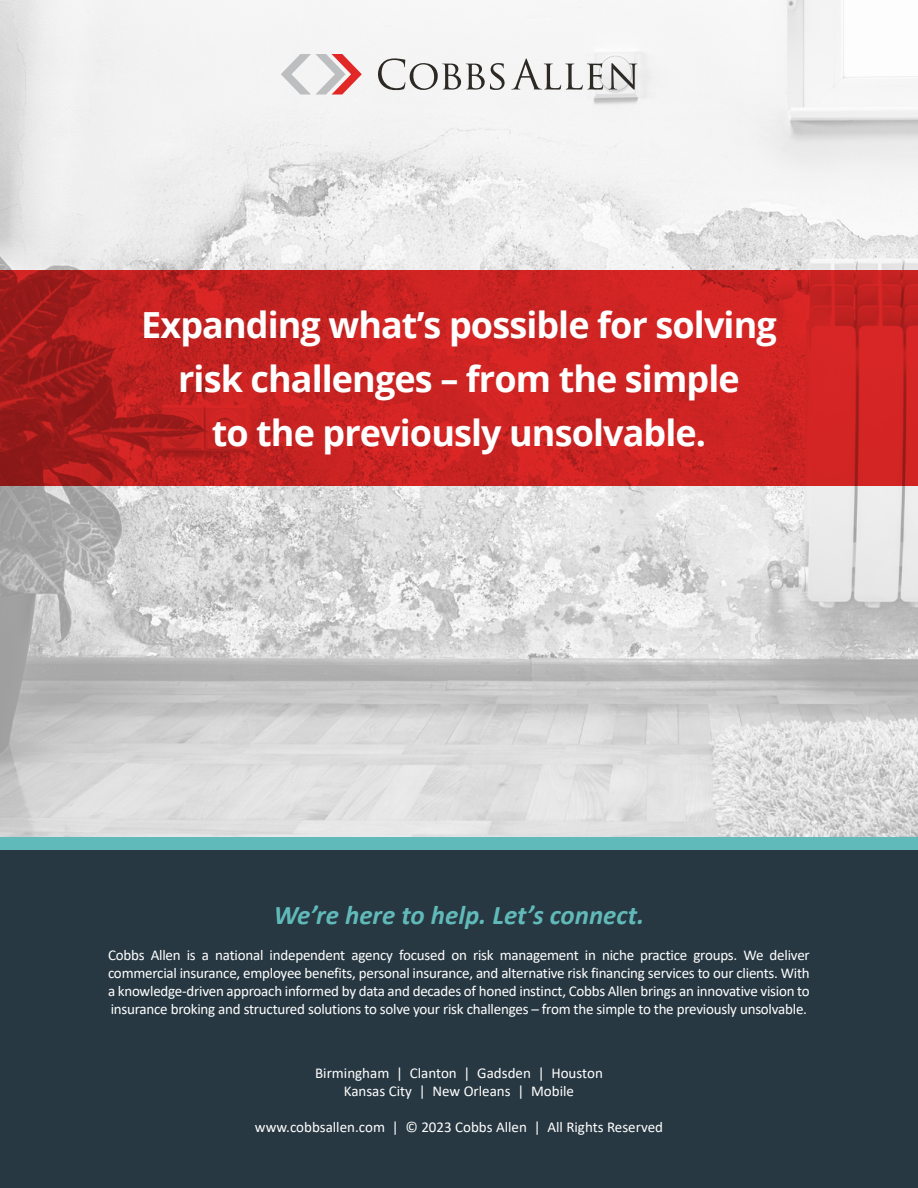
<style>
.page{position:relative;width:918px;height:1188px;background:#fff}
.page>*{position:absolute;margin:0;border:0;box-sizing:border-box;transform-origin:0 0}
.t1{font:700 36px/54px "Open Sans";letter-spacing:-.025em;color:#fff;text-align:center}
.t2{font:italic 700 27px "Calibri";color:#61baba}
.t3{font:15px/18px "Calibri";color:#fff;text-align:justify}
</style>
<div class="page">
<div style="left:0;top:837px;width:918px;height:351px;background:#61baba"></div>
<div style="left:0;top:850px;width:918px;height:338px;background:#283842"></div>
<img style="left:0;top:0;width:918px;height:837px">
<svg style="left:0;top:270px;width:918px;height:216px;background:#c42221"></svg>
<svg style="left:378px;top:58px;width:259px;height:32px"></svg>
<svg style="left:281px;top:54px;width:81px;height:40px"></svg>
<h1 class="t1" style="left:141px;top:297px;width:637px">Expanding what’s possible for solving risk challenges – from the simple<br>to the previously unsolvable.</h1>
<h2 class="t2" style="left:274px;top:896px;width:372px">We’re here to help. Let’s connect.</h2>
<p class="t3" style="left:108px;top:945px;width:703px">Cobbs Allen is a national independent agency focused on risk management in niche practice groups. We deliver commercial insurance, employee benefits, personal insurance, and alternative risk financing services to our clients. With a knowledge-driven approach informed by data and decades of honed instinct, Cobbs Allen brings an innovative vision to insurance broking and structured solutions to solve your risk challenges – from the simple to the previously unsolvable.</p>
<p class="t3" style="left:315px;top:1063px;width:289px;text-align:center">Birmingham | Clanton | Gadsden | Houston<br>Kansas City | New Orleans | Mobile</p>
<p class="t3" style="left:255px;top:1117px;width:410px">www.cobbsallen.com | © 2023 Cobbs Allen | All Rights Reserved</p>
</div>
